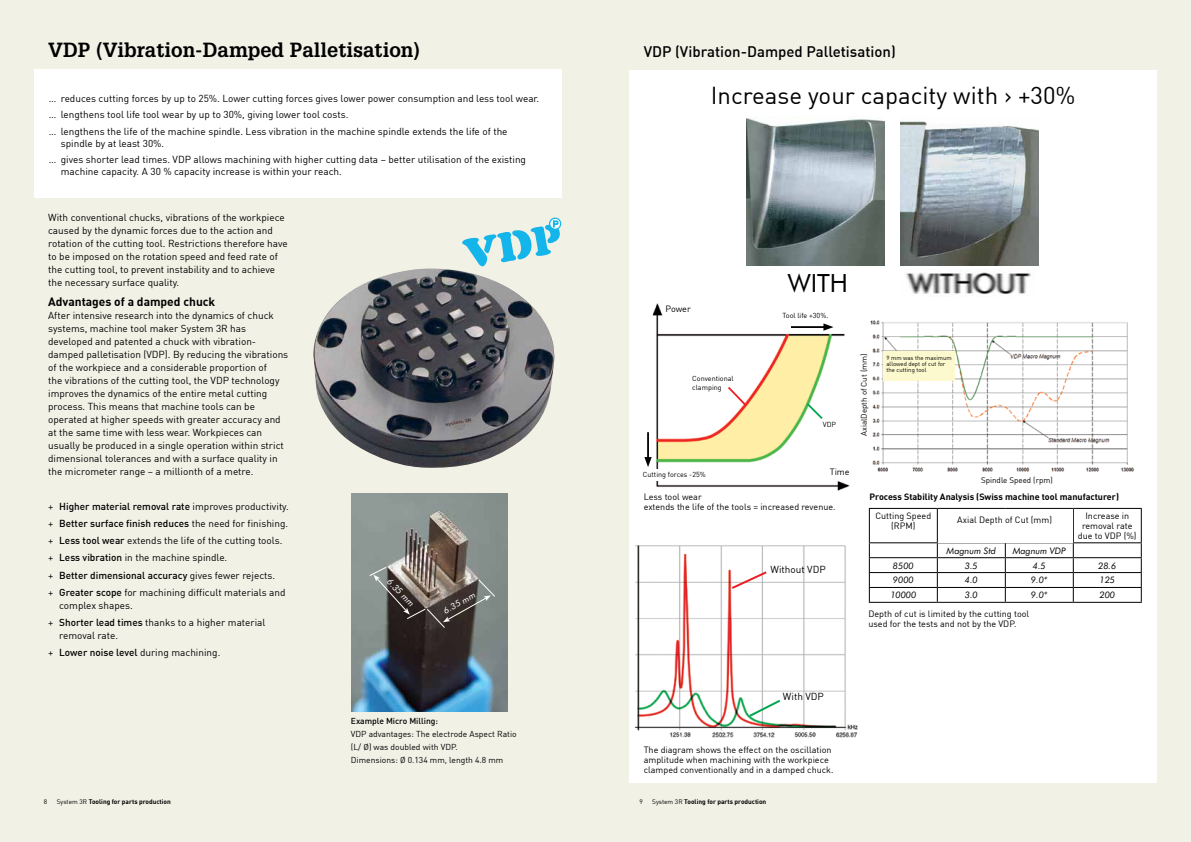
<style>
.page{position:relative;width:1191px;height:842px;background:#fff}
.page>*{position:absolute;margin:0;border:0;box-sizing:border-box;transform-origin:0 0}
.t1{font:25.1px "Futura BT";color:#000}
.t2{font:24px "DIN";color:#000}
.t3{font:700 20px "Glypha LT Pro";color:#000}
.t4{font:500 15px "DIN";color:#000}
.t5{font:700 12px "DIN";color:#000}
.t6{font:10px/13px "DIN";color:#000}
.t7{font:9px/10px "DIN";color:#000}
.t8{font:italic 9px "Futura BT";color:#000}
.t9{font:700 9px "DIN";color:#000}
.t10{font:italic 9px "Futura BT";color:#fff}
.t11{font:8.5px/13px "DIN";color:#000}
.t12{font:500 8.5px "DIN";color:#000}
.t13{font:italic 8.5px "Futura BT";color:#fff;scale:1.06 1}
.t14{font:8px "DIN";color:#000}
.t15{font:7.2px/8.6px "DIN";color:#000}
.t16{font:700 6.5px "DIN";color:#000}
.t17{font:6.5px "DIN";color:#000}
.t18{font:6px/6px "DIN";color:#000}
.s1{font-weight:500}
.s2{font-weight:400}
</style>
<div class="page">
<div style="left:0;top:0;width:596px;height:842px;background:#f2f1e6"></div>
<div style="left:596px;top:0;width:595px;height:842px;background:#f2f1e6"></div>
<img style="left:313px;top:268px;width:242px;height:200px">
<div style="left:34px;top:69px;width:527px;height:129px;background:#fff"></div>
<img style="left:351px;top:493px;width:156px;height:218px">
<svg style="left:368px;top:566px;width:128px;height:63px;background:#6d6964"></svg>
<div style="left:549px;top:218px;width:12px;height:12px;border:2px solid #13b5ea;border-radius:50%"></div>
<svg style="left:462px;top:220px;width:98px;height:46px"></svg>
<div style="left:629px;top:70px;width:528px;height:712px;background:#fff"></div>
<img style="left:746px;top:118px;width:138px;height:148px">
<img style="left:900px;top:121px;width:138px;height:145px">
<img style="left:870px;top:320px;width:264px;height:152px">
<img style="left:634px;top:545px;width:224px;height:193px">
<img style="left:651px;top:303px;width:199px;height:188px">
<hr style="left:647px;top:432px;width:2px;height:28px;background:#000">
<svg style="left:644px;top:457px;width:7px;height:10px"></svg>
<hr style="left:791px;top:326px;width:36px;height:2px;background:#000">
<svg style="left:823px;top:323px;width:10px;height:8px"></svg>
<div style="left:653px;top:469px;width:7px;height:12px;background:#fff"></div>
<svg style="left:805px;top:401px;width:19px;height:20px"></svg>
<svg style="left:726px;top:385px;width:21px;height:22px"></svg>
<svg style="left:729px;top:570px;width:39px;height:21px"></svg>
<svg style="left:747px;top:698px;width:35px;height:20px"></svg>
<div style="left:884px;top:351px;width:71px;height:29px;background:#fcf9ce"></div>
<img style="left:905px;top:272px;width:126px;height:23px">
<hr style="left:869px;top:508px;width:68px;height:1px;background:#000">
<hr style="left:869px;top:509px;width:1px;height:33px;background:#000">
<hr style="left:937px;top:508px;width:68px;height:1px;background:#000">
<hr style="left:936px;top:509px;width:1px;height:33px;background:#000">
<hr style="left:1005px;top:508px;width:68px;height:1px;background:#000">
<hr style="left:1073px;top:508px;width:68px;height:1px;background:#000">
<hr style="left:1072px;top:509px;width:1px;height:33px;background:#000">
<hr style="left:1140px;top:509px;width:1px;height:33px;background:#000">
<hr style="left:869px;top:542px;width:68px;height:1px;background:#000">
<hr style="left:937px;top:542px;width:68px;height:1px;background:#000">
<hr style="left:1005px;top:542px;width:68px;height:1px;background:#000">
<hr style="left:1073px;top:542px;width:68px;height:1px;background:#000">
<hr style="left:869px;top:557px;width:68px;height:1px;background:#000">
<hr style="left:937px;top:557px;width:68px;height:1px;background:#000">
<hr style="left:1005px;top:557px;width:68px;height:1px;background:#000">
<hr style="left:1073px;top:557px;width:68px;height:1px;background:#000">
<hr style="left:869px;top:572px;width:68px;height:1px;background:#000">
<hr style="left:937px;top:572px;width:68px;height:1px;background:#000">
<hr style="left:1005px;top:572px;width:68px;height:1px;background:#000">
<hr style="left:1073px;top:572px;width:68px;height:1px;background:#000">
<hr style="left:869px;top:587px;width:68px;height:1px;background:#000">
<svg style="left:869px;top:543px;width:1px;height:59px"></svg>
<hr style="left:937px;top:587px;width:68px;height:1px;background:#000">
<svg style="left:936px;top:543px;width:1px;height:59px"></svg>
<hr style="left:1005px;top:587px;width:68px;height:1px;background:#000">
<svg style="left:1004px;top:543px;width:1px;height:59px"></svg>
<hr style="left:1073px;top:587px;width:68px;height:1px;background:#000">
<svg style="left:1072px;top:543px;width:1px;height:59px"></svg>
<svg style="left:1140px;top:543px;width:1px;height:59px"></svg>
<hr style="left:869px;top:602px;width:68px;height:1px;background:#000">
<hr style="left:937px;top:602px;width:68px;height:1px;background:#000">
<hr style="left:1005px;top:602px;width:68px;height:1px;background:#000">
<hr style="left:1073px;top:602px;width:68px;height:1px;background:#000">
<h3 class="t3" style="left:48px;top:37px;width:373px">VDP (Vibration-Damped Palletisation)</h3>
<p class="t6" style="left:49px;top:90px;width:492px;line-height:16.2px">… reduces cutting forces by up to 25%. Lower cutting forces gives lower power consumption and less tool wear. … lengthens tool life tool wear by up to 30%, giving lower tool costs.<br>… lengthens the life of the machine spindle. Less vibration in the machine spindle extends the life of the</p>
<p class="t6" style="left:49px;top:135px;width:479px;line-height:16.2px;text-indent:12px">spindle by at least 30%.<br>… gives shorter lead times. VDP allows machining with higher cutting data – better utilisation of the existing</p>
<p class="t6" style="left:61px;top:165px;width:282px">machine capacity. A 30 % capacity increase is within your reach.</p>
<p class="t6" style="left:48px;top:211px;width:241px">With conventional chucks, vibrations of the workpiece caused by the dynamic forces due to the action and rotation of the cutting tool. Restrictions therefore have to be imposed on the rotation speed and feed rate of the cutting tool, to prevent instability and to achieve the necessary surface quality.</p>
<p class="t5" style="left:48px;top:294px;width:169px">Advantages of a damped chuck</p>
<p class="t6" style="left:48px;top:309px;width:241px">After intensive research into the dynamics of chuck systems, machine tool maker System 3R has developed and patented a chuck with vibration&shy;damped palletisation (VDP). By reducing the vibrations of the workpiece and a considerable proportion of<br>the vibrations of the cutting tool, the VDP technology improves the dynamics of the entire metal cutting process. This means that machine tools can be operated at higher speeds with greater accuracy and at the same time with less wear. Workpieces can usually be produced in a single operation within strict dimensional tolerances and with a surface quality in the micrometer range – a millionth of a metre.</p>
<p class="t6" style="left:48px;top:497px;width:242px;line-height:17.3px">+ <span class="s1">Higher material removal rate</span> improves productivity. + <span class="s1">Better surface finish reduces</span> the need for finishing. + <span class="s1">Less tool wear</span> extends the life of the cutting tools. + <span class="s1">Less vibration</span> in the machine spindle.<br>+ <span class="s1">Better dimensional accuracy</span> gives fewer rejects.<br>+ <span class="s1">Greater scope</span> for machining difficult materials and</p>
<p class="t6" style="left:48px;top:596px;width:219px;line-height:17.2px;text-indent:11px">complex shapes.<br>+ <span class="s1">Shorter lead times</span> thanks to a higher material</p>
<p class="t6" style="left:48px;top:627px;width:174px;line-height:17.2px;text-indent:11px">removal rate.<br>+ <span class="s1">Lower noise level</span> during machining.</p>
<p class="t10" style="left:393px;top:576px;width:36px;rotate:46deg">6.35 mm</p>
<p class="t13" style="left:441px;top:607px;width:35px;rotate:-29deg">6.35 mm</p>
<p class="t12" style="left:351px;top:716px;width:89px">Example Micro Milling:</p>
<p class="t11" style="left:351px;top:728px;width:167px">VDP advantages: The electrode Aspect Ratio (L/ Ø) was doubled with VDP.<br>Dimensions: Ø 0.134 mm, length 4.8 mm</p>
<h3 class="t4" style="left:643px;top:42px;width:253px">VDP (Vibration-Damped Palletisation)</h3>
<h2 class="t2" style="left:711px;top:81px;width:366px">Increase your capacity with &gt; +30%</h2>
<p class="t7" style="left:665px;top:304px;width:27px">Power</p>
<h1 class="t1" style="left:787px;top:267px;width:62px">WITH</h1>
<p class="t15" style="left:782px;top:311px;width:47px">Tool life +30%.</p>
<p class="t15" style="left:692px;top:374px;width:43px">Conventional clamping</p>
<p class="t15" style="left:823px;top:420px;width:15px">VDP</p>
<p class="t14" style="left:859px;top:436px;width:84px;rotate:-90deg">AxialDepth of Cut (mm)</p>
<p class="t15" style="left:643px;top:470px;width:64px">Cutting forces -25%</p>
<p class="t7" style="left:829px;top:467px;width:21px">Time</p>
<p class="t18" style="left:886px;top:354px;width:67px">9 mm was the maximum allowed dept of cut for the cutting tool</p>
<p class="t14" style="left:981px;top:475px;width:73px">Spindle Speed (rpm)</p>
<p class="t7" style="left:643px;top:492px;width:193px">Less tool wear<br>extends the life of the tools = increased revenue.</p>
<p class="t9" style="left:869px;top:491px;width:251px">Process Stability Analysis (Swiss machine tool manufacturer)</p>
<p class="t7" style="left:875px;top:510px;width:57px;text-align:center">Cutting Speed (RPM)</p>
<p class="t7" style="left:1078px;top:510px;width:60px;text-align:center">Increase in removal rate due to VDP (%)</p>
<p class="t8" style="left:946px;top:545px;width:51px">Magnum Std</p>
<p class="t8" style="left:1012px;top:545px;width:55px">Magnum VDP</p>
<p class="t8" style="left:893px;top:560px;width:22px">8500</p>
<p class="t8" style="left:964px;top:560px;width:14px">3.5</p>
<p class="t8" style="left:1032px;top:560px;width:14px">4.5</p>
<p class="t8" style="left:1098px;top:560px;width:20px">28.6</p>
<p class="t8" style="left:893px;top:575px;width:22px">9000</p>
<p class="t8" style="left:964px;top:575px;width:14px">4.0</p>
<p class="t8" style="left:1031px;top:575px;width:18px">9.0*</p>
<p class="t8" style="left:1099px;top:575px;width:17px">125</p>
<p class="t8" style="left:890px;top:590px;width:27px">10000</p>
<p class="t8" style="left:964px;top:590px;width:14px">3.0</p>
<p class="t8" style="left:1031px;top:590px;width:18px">9.0*</p>
<p class="t8" style="left:1099px;top:590px;width:17px">200</p>
<p class="t7" style="left:957px;top:515px;width:96px">Axial Depth of Cut (mm)</p>
<p class="t6" style="left:770px;top:562px;width:57px">Without VDP</p>
<p class="t6" style="left:783px;top:690px;width:42px">With VDP</p>
<p class="t7" style="left:643px;top:745px;width:191px">The diagram shows the effect on the oscillation amplitude when machining with the workpiece clamped conventionally and in a damped chuck.</p>
<p class="t7" style="left:868px;top:608px;width:162px">Depth of cut is limited by the cutting tool used for the tests and not by the VDP.</p>
<p class="t17" style="left:44px;top:798px;width:5px">8</p>
<p class="t16" style="left:57px;top:797px;width:116px"><span class="s2">System 3R</span> Tooling for parts production</p>
<p class="t17" style="left:639px;top:798px;width:5px">9</p>
<p class="t16" style="left:652px;top:797px;width:116px"><span class="s2">System 3R</span> Tooling for parts production</p>
</div>
